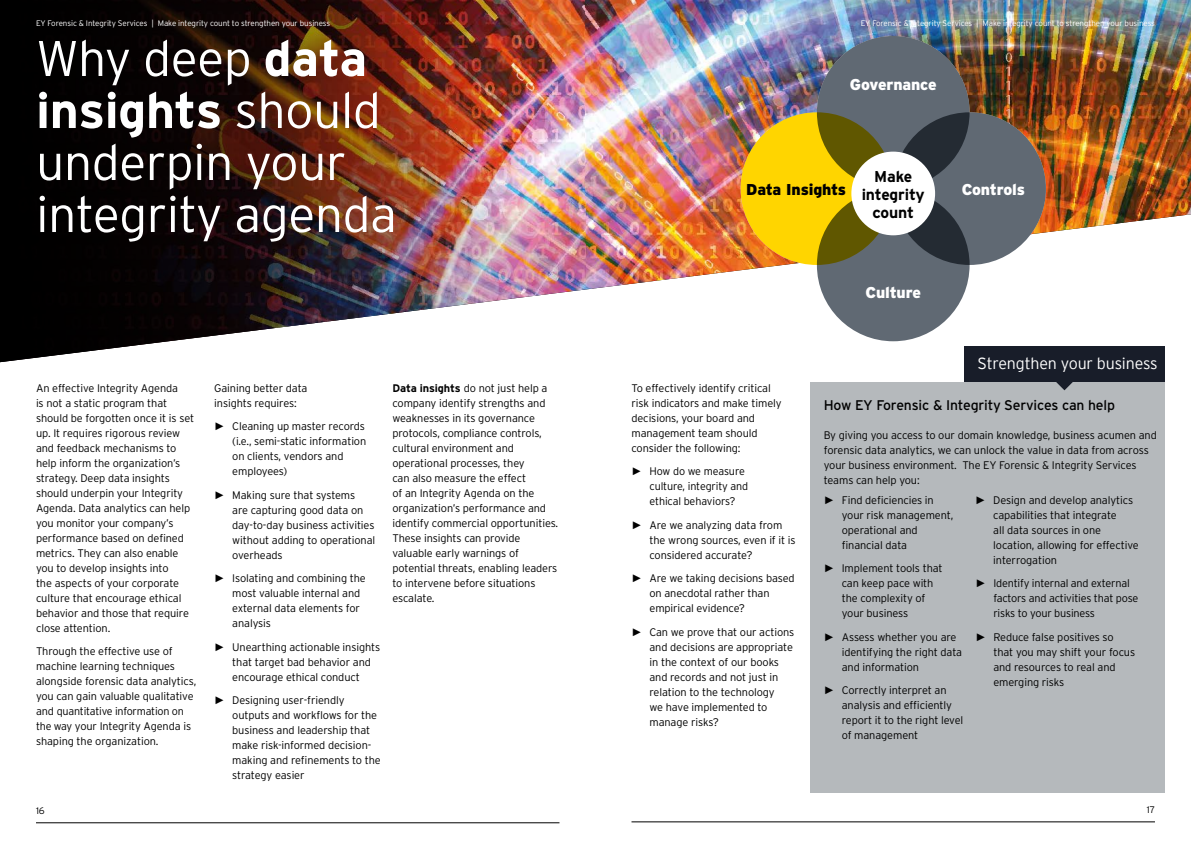
<style>
.page{position:relative;width:1191px;height:842px;background:#fff}
.page>*{position:absolute;margin:0;border:0;box-sizing:border-box;transform-origin:0 0}
.t1{font:300 50px/52px "Interstate";letter-spacing:-.01em;color:#fff}
.t2{font:300 16px "EY Interstate";letter-spacing:-.01em;color:#fff}
.t3{font:900 15.7px "Interstate";letter-spacing:-.01em;color:#fff}
.t4{font:700 15.7px/17.8px "Interstate";letter-spacing:-.01em;color:#000;text-align:center}
.t5{font:900 15.7px "Interstate";letter-spacing:-.01em;color:#000}
.t6{font:14px "Interstate";letter-spacing:-.01em;color:#000}
.t7{font:300 11px/15px "Interstate";letter-spacing:-.01em;color:#000}
.t8{font:300 9.5px "Interstate";color:#000}
.t9{font:300 8px "Interstate";letter-spacing:-.01em;color:#fff}
.s1{font-weight:700}
.s2{font-family:"Arial";font-weight:400}
</style>
<div class="page">
<div style="left:810px;top:382px;width:354px;height:411px;background:#b5b9bc"></div>
<img style="left:548px;top:0;width:643px;height:196px">
<img style="left:548px;top:196px;width:38px;height:99px">
<img style="left:586px;top:196px;width:605px;height:93px">
<img style="left:0;top:0;width:548px;height:363px">
<div style="left:964px;top:346px;width:200px;height:35px;background:#181d29"></div>
<svg style="left:1054px;top:381px;width:20px;height:9px"></svg>
<hr style="left:631px;top:822px;width:524px;height:1px;background:#000">
<hr style="left:36px;top:822px;width:523px;height:1px;background:#000">
<img style="left:740px;top:36px;width:306px;height:305px">
<div style="left:817px;top:36px;width:152px;height:153px;background:#606973;border-radius:50%"></div>
<div style="left:817px;top:189px;width:152px;height:152px;background:#606973;border-radius:50%"></div>
<svg style="left:893px;top:112px;width:153px;height:153px;background:#4f5761"></svg>
<svg style="left:740px;top:112px;width:153px;height:153px;background:#d1b001"></svg>
<div style="left:851px;top:152px;width:84px;height:83px;background:#fff;border-radius:50%"></div>
<p class="t9" style="left:36px;top:18px;width:296px">EY Forensic &amp; Integrity Services | Make integrity count to strengthen your business</p>
<p class="t9" style="left:860px;top:18px;width:296px">EY Forensic &amp; Integrity Services | Make integrity count to strengthen your business</p>
<h1 class="t1" style="left:36px;top:32px;width:362px">Why deep <span class="s1">data insights</span> should underpin your integrity agenda</h1>
<h3 class="t3" style="left:850px;top:75px;width:88px">Governance</h3>
<h3 class="t5" style="left:746px;top:180px;width:101px">Data Insights</h3>
<h3 class="t4" style="left:861px;top:167px;width:65px">Make integrity count</h3>
<h3 class="t3" style="left:865px;top:283px;width:57px">Culture</h3>
<h3 class="t3" style="left:961px;top:180px;width:65px">Controls</h3>
<h2 class="t2" style="left:977px;top:352px;width:182px">Strengthen your business</h2>
<p class="t7" style="left:36px;top:380px;width:160px">An effective Integrity Agenda<br>is not a static program that should be forgotten once it is set up. It requires rigorous review and feedback mechanisms to help inform the organization’s strategy. Deep data insights should underpin your Integrity<br>Agenda. Data analytics can help you monitor your company’s performance based on defined metrics. They can also enable you to develop insights into<br>the aspects of your corporate culture that encourage ethical behavior and those that require close attention.</p>
<p class="t7" style="left:36px;top:644px;width:162px">Through the effective use of machine learning techniques alongside forensic data analytics, you can gain valuable qualitative and quantitative information on the way your Integrity Agenda is shaping the organization.</p>
<p class="t7" style="left:214px;top:380px;width:95px">Gaining better data insights requires:</p>
<p class="t7" style="left:232px;top:419px;width:136px;text-indent:-18px"><span class="s2">►</span> Cleaning up master records (i.e., semi-static information on clients, vendors and employees)</p>
<p class="t7" style="left:232px;top:487px;width:144px;text-indent:-18px"><span class="s2">►</span> Making sure that systems<br>are capturing good data on day-to-day business activities without adding to operational overheads</p>
<p class="t7" style="left:232px;top:571px;width:135px;text-indent:-18px"><span class="s2">►</span> Isolating and combining the most valuable internal and external data elements for analysis</p>
<p class="t7" style="left:232px;top:639px;width:149px;text-indent:-18px"><span class="s2">►</span> Unearthing actionable insights that target bad behavior and encourage ethical conduct</p>
<p class="t7" style="left:232px;top:693px;width:150px;text-indent:-18px"><span class="s2">►</span> Designing user-friendly outputs and workflows for the business and leadership that make risk-informed decision&shy;making and refinements to the strategy easier</p>
<p class="t7" style="left:392px;top:380px;width:167px"><span class="s1">Data insights</span> do not just help a company identify strengths and weaknesses in its governance protocols, compliance controls, cultural environment and operational processes, they<br>can also measure the effect<br>of an Integrity Agenda on the organization’s performance and identify commercial opportunities.<br>These insights can provide valuable early warnings of potential threats, enabling leaders to intervene before situations escalate.</p>
<p class="t7" style="left:631px;top:380px;width:152px">To effectively identify critical risk indicators and make timely decisions, your board and management team should consider the following:</p>
<p class="t7" style="left:649px;top:464px;width:100px;text-indent:-18px"><span class="s2">►</span> How do we measure culture, integrity and ethical behaviors?</p>
<p class="t7" style="left:649px;top:517px;width:148px;text-indent:-18px"><span class="s2">►</span> Are we analyzing data from the wrong sources, even if it is considered accurate?</p>
<p class="t7" style="left:649px;top:571px;width:147px;text-indent:-18px"><span class="s2">►</span> Are we taking decisions based on anecdotal rather than empirical evidence?</p>
<p class="t7" style="left:649px;top:624px;width:146px;text-indent:-18px"><span class="s2">►</span> Can we prove that our actions and decisions are appropriate in the context of our books and records and not just in relation to the technology<br>we have implemented to manage risks?</p>
<p class="t6" style="left:823px;top:397px;width:293px">How EY Forensic &amp; Integrity Services can help</p>
<p class="t7" style="left:823px;top:428px;width:335px">By giving you access to our domain knowledge, business acumen and forensic data analytics, we can unlock the value in data from across your business environment. The EY Forensic &amp; Integrity Services teams can help you:</p>
<p class="t7" style="left:841px;top:492px;width:113px;text-indent:-18px"><span class="s2">►</span> Find deficiencies in your risk management, operational and financial data</p>
<p class="t7" style="left:841px;top:560px;width:102px;text-indent:-18px"><span class="s2">►</span> Implement tools that can keep pace with the complexity of your business</p>
<p class="t7" style="left:841px;top:629px;width:122px;text-indent:-18px"><span class="s2">►</span> Assess whether you are identifying the right data and information</p>
<p class="t7" style="left:841px;top:683px;width:123px;text-indent:-18px"><span class="s2">►</span> Correctly interpret an analysis and efficiently report it to the right level of management</p>
<p class="t7" style="left:993px;top:492px;width:147px;text-indent:-18px"><span class="s2">►</span> Design and develop analytics capabilities that integrate<br>all data sources in one location, allowing for effective interrogation</p>
<p class="t7" style="left:993px;top:575px;width:147px;text-indent:-18px"><span class="s2">►</span> Identify internal and external factors and activities that pose risks to your business</p>
<p class="t7" style="left:993px;top:629px;width:143px;text-indent:-18px"><span class="s2">►</span> Reduce false positives so that you may shift your focus and resources to real and emerging risks</p>
<p class="t8" style="left:36px;top:805px;width:10px">16</p>
<p class="t8" style="left:1146px;top:804px;width:10px">17</p>
</div>
